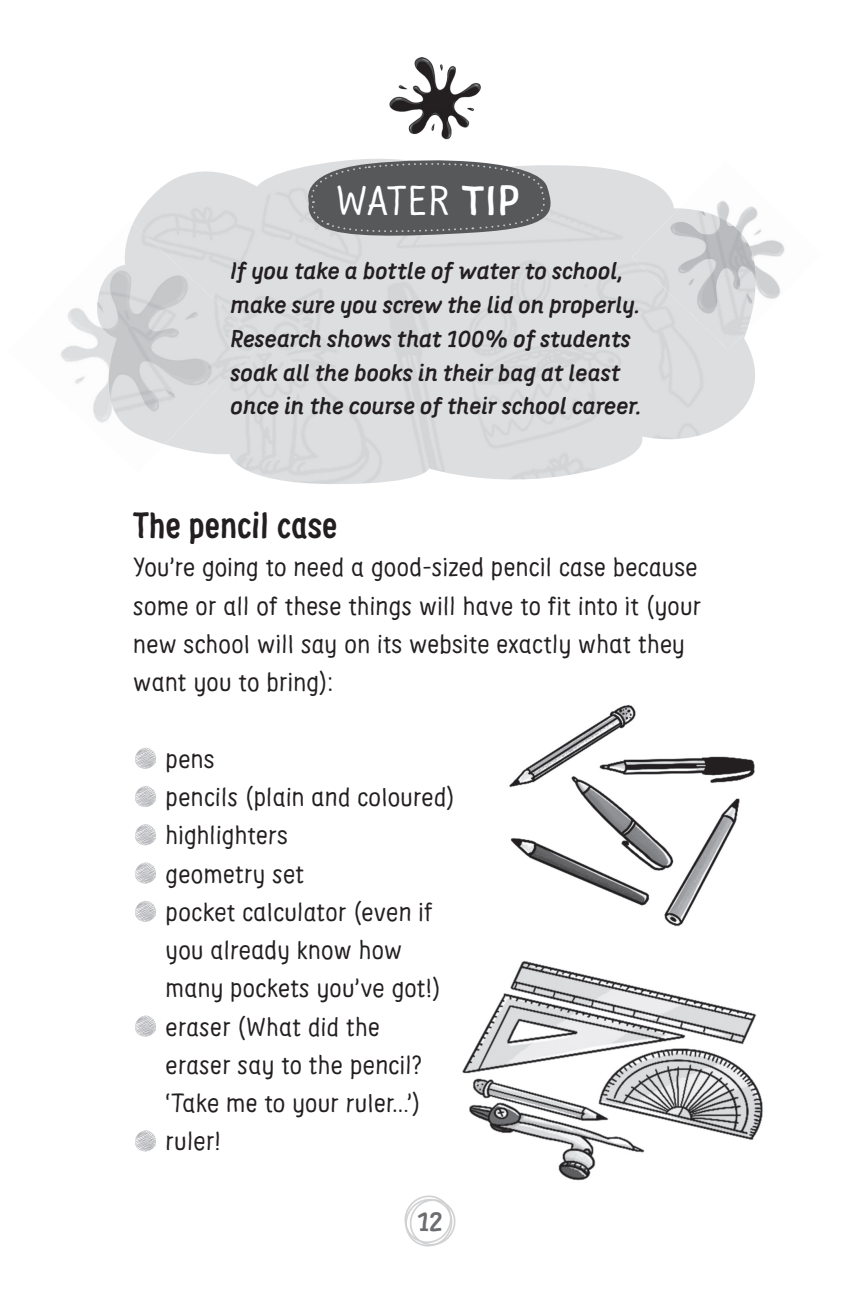
<style>
.page{position:relative;width:860px;height:1300px;background:#fff}
.page>*{position:absolute;margin:0;border:0;box-sizing:border-box;transform-origin:0 0}
.t1{font:41.4px "Supernett";color:#fff}
.t2{font:700 36px "Supernett Condensed";letter-spacing:.01em;color:#231f20}
.t3{font:700 27px "Supernett";color:#6c6d70}
.t4{font:25.88px/38.2px "Supernett";letter-spacing:.01em;color:#231f20}
.t5{font:italic 700 23.62px/33.8px "Supernett";color:#231f20}
.s1{font-weight:700}
</style>
<div class="page">
<svg style="left:296px;top:158px;width:259px;height:79px;background:#7a7b7c"></svg>
<svg style="left:404px;top:1195px;width:52px;height:52px"></svg>
<img style="left:61px;top:221px;width:104px;height:224px">
<img style="left:87px;top:224px;width:173px;height:220px">
<img style="left:716px;top:198px;width:69px;height:101px">
<img style="left:632px;top:208px;width:131px;height:142px">
<img style="left:462px;top:960px;width:301px;height:221px">
<img style="left:509px;top:704px;width:246px;height:223px">
<img style="left:389px;top:57px;width:92px;height:83px">
<svg style="left:135px;top:748px;width:21px;height:21px"></svg>
<svg style="left:135px;top:786px;width:21px;height:21px"></svg>
<svg style="left:135px;top:824px;width:21px;height:21px"></svg>
<svg style="left:135px;top:862px;width:21px;height:21px"></svg>
<svg style="left:135px;top:901px;width:21px;height:21px"></svg>
<svg style="left:135px;top:1015px;width:21px;height:21px"></svg>
<svg style="left:135px;top:1130px;width:21px;height:21px"></svg>
<h1 class="t1" style="left:336px;top:176px;width:185px">WATER <span class="s1">TIP</span></h1>
<p class="t5" style="left:230px;top:254px;width:412px">If you take a bottle of water to school, make sure you screw the lid on properly.<br>Research shows that 100% of students soak all the books in their bag at least once in the course of their school career.</p>
<h2 class="t2" style="left:133px;top:503px;width:205px">The pencil case</h2>
<p class="t4" style="left:133px;top:548px;width:569px">You’re going to need a good-sized pencil case because some or all of these things will have to fit into it (your new school will say on its website exactly what they want you to bring):</p>
<p class="t4" style="left:166px;top:739px;width:291px">pens<br>pencils (plain and coloured) highlighters<br>geometry set<br>pocket calculator (even if you already know how many pockets you’ve got!) eraser (What did the<br>eraser say to the pencil? ‘Take me to your ruler…’) ruler!</p>
<p class="t3" style="left:417px;top:1204px;width:27px">12</p>
</div>
